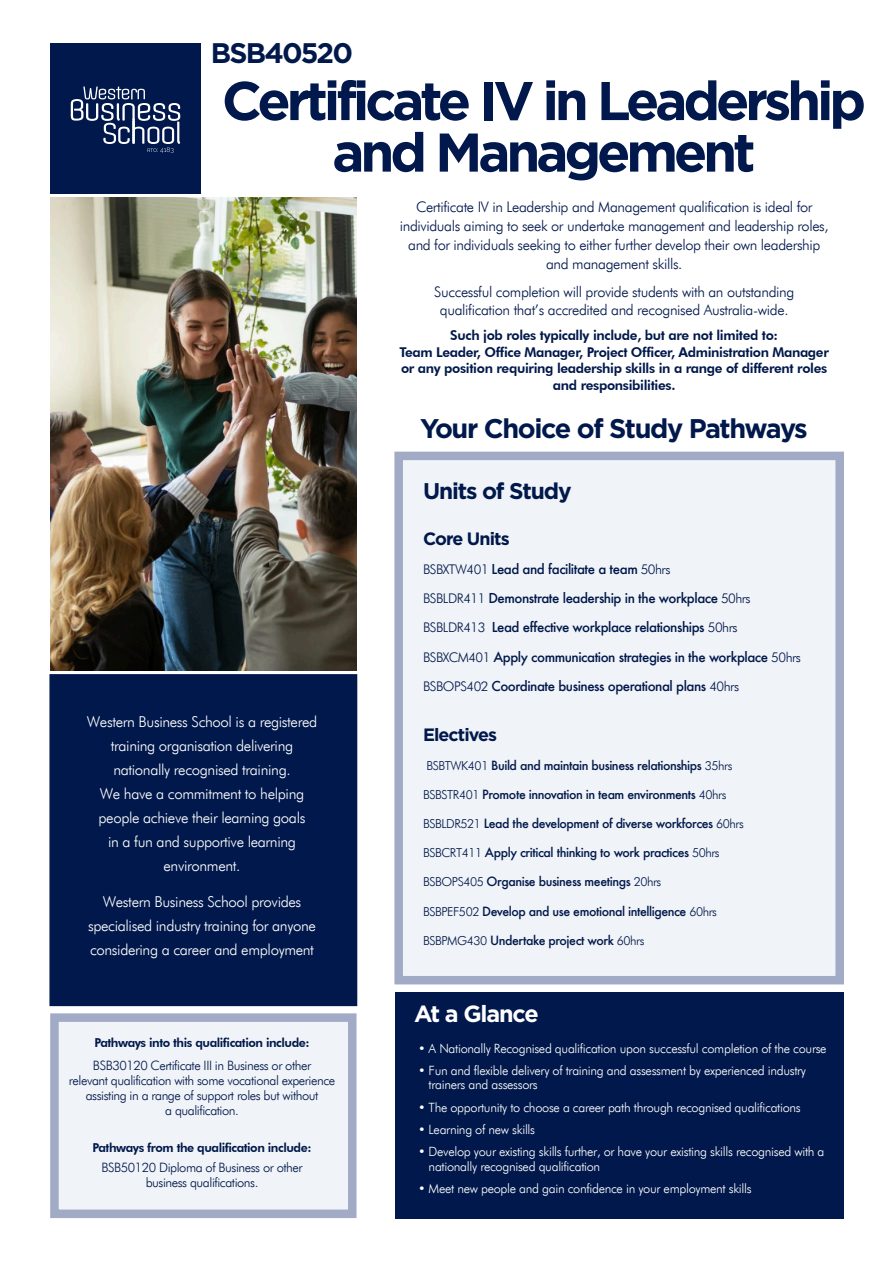
<style>
.page{position:relative;width:893px;height:1263px;background:#fff}
.page>*{position:absolute;margin:0;border:0;box-sizing:border-box;transform-origin:0 0}
.t1{font:700 54.45px/51.6px "Gotham";letter-spacing:-.075em;color:#00184b;text-align:center}
.t2{font:700 28.35px "Gotham";letter-spacing:-.065em;color:#00184b}
.t3{font:700 27px "Gotham";letter-spacing:-.05em;color:#00184b}
.t4{font:700 23.4px "Gotham";letter-spacing:-.05em;color:#fff}
.t5{font:700 22.65px "Gotham";letter-spacing:-.05em;color:#00184b}
.t6{font:700 17.85px "Gotham";letter-spacing:-.05em;color:#00184b}
.t7{font:300 15px/24px "Futura BT";letter-spacing:-.025em;color:#fff;text-align:center}
.t8{font:300 14.55px/19px "Futura BT";letter-spacing:-.025em;color:#00184b;text-align:center}
.t9{font:800 13.5px/16.5px "Futura BT";letter-spacing:-.025em;color:#00184b;text-align:center}
.t10{font:500 13.35px "Futura";letter-spacing:-.035em;color:#00184b}
.t11{font:300 12.9px/15px "Futura BT";letter-spacing:-.035em;color:#00184b;text-align:center}
.t12{font:300 12.75px/14.2px "Futura BT";letter-spacing:-.025em;color:#fff}
.t13{font:500 12.3px "Futura";letter-spacing:-.035em;color:#00184b}
.t14{font:800 12.3px "Futura BT";letter-spacing:-.035em;color:#00184b}
.s1{font-family:"Futura BT";font-weight:300}
</style>
<div class="page">
<div style="left:49px;top:674px;width:308px;height:332px;background:#00184b;border:2px solid #00184b"></div>
<div style="left:396px;top:992px;width:448px;height:226px;background:#00184b"></div>
<div style="left:394px;top:452px;width:450px;height:532px;background:#f0f3f7;border:9px solid #a2abc5"></div>
<div style="left:50px;top:1013px;width:307px;height:205px;background:#f0f3f7;border:9px solid #a2abc5"></div>
<img style="left:50px;top:198px;width:307px;height:472px">
<div style="left:50px;top:43px;width:150px;height:150px;background:#00184b"></div>
<svg style="left:71px;top:86px;width:109px;height:67px"></svg>
<p class="t2" style="left:211px;top:35px;width:144px">BSB40520</p>
<p class="t1" style="left:222px;top:75px;width:646px">Certificate IV in Leadership and Management</p>
<p class="t8" style="left:400px;top:197px;width:430px">Certificate IV in Leadership and Management qualification is ideal for individuals aiming to seek or undertake management and leadership roles, and for individuals seeking to either further develop their own leadership and management skills.</p>
<p class="t8" style="left:434px;top:282px;width:362px">Successful completion will provide students with an outstanding qualification that’s accredited and recognised Australia-wide.</p>
<p class="t9" style="left:400px;top:327px;width:431px">Such job roles typically include, but are not limited to:<br>Team Leader, Office Manager, Project Officer, Administration Manager or any position requiring leadership skills in a range of different roles and responsibilities.</p>
<p class="t7" style="left:87px;top:709px;width:232px">Western Business School is a registered training organisation delivering nationally recognised training.<br>We have a commitment to helping people achieve their learning goals<br>in a fun and supportive learning environment.</p>
<p class="t7" style="left:88px;top:890px;width:229px">Western Business School provides specialised industry training for anyone considering a career and employment</p>
<p class="t14" style="left:94px;top:1035px;width:217px">Pathways into this qualification include:</p>
<p class="t11" style="left:69px;top:1058px;width:268px">BSB30120 Certificate III in Business or other<br>relevant qualification with some vocational experience assisting in a range of support roles but without<br>a qualification.</p>
<p class="t14" style="left:93px;top:1140px;width:220px">Pathways from the qualification include:</p>
<p class="t11" style="left:102px;top:1160px;width:203px">BSB50120 Diploma of Business or other business qualifications.</p>
<p class="t3" style="left:420px;top:410px;width:389px">Your Choice of Study Pathways</p>
<p class="t5" style="left:423px;top:476px;width:150px">Units of Study</p>
<p class="t6" style="left:423px;top:527px;width:88px">Core Units</p>
<p class="t10" style="left:423px;top:560px;width:249px"><span class="s1">BSBXTW401</span> Lead and facilitate a team <span class="s1">50hrs</span></p>
<p class="t10" style="left:423px;top:589px;width:329px"><span class="s1">BSBLDR411</span> Demonstrate leadership in the workplace <span class="s1">50hrs</span></p>
<p class="t10" style="left:423px;top:618px;width:316px"><span class="s1">BSBLDR413</span> Lead effective workplace relationships <span class="s1">50hrs</span></p>
<p class="t10" style="left:423px;top:647px;width:379px"><span class="s1">BSBXCM401</span> Apply communication strategies in the workplace <span class="s1">50hrs</span></p>
<p class="t10" style="left:423px;top:677px;width:318px"><span class="s1">BSBOPS402</span> Coordinate business operational plans <span class="s1">40hrs</span></p>
<p class="t6" style="left:423px;top:723px;width:76px">Electives</p>
<p class="t13" style="left:426px;top:757px;width:308px"><span class="s1">BSBTWK401</span> Build and maintain business relationships <span class="s1">35hrs</span></p>
<p class="t13" style="left:423px;top:786px;width:305px"><span class="s1">BSBSTR401</span> Promote innovation in team environments <span class="s1">40hrs</span></p>
<p class="t13" style="left:423px;top:815px;width:322px"><span class="s1">BSBLDR521</span> Lead the development of diverse workforces <span class="s1">60hrs</span></p>
<p class="t13" style="left:423px;top:844px;width:298px"><span class="s1">BSBCRT411</span> Apply critical thinking to work practices <span class="s1">50hrs</span></p>
<p class="t13" style="left:423px;top:873px;width:240px"><span class="s1">BSBOPS405</span> Organise business meetings <span class="s1">20hrs</span></p>
<p class="t13" style="left:423px;top:902px;width:295px"><span class="s1">BSBPEF502</span> Develop and use emotional intelligence <span class="s1">60hrs</span></p>
<p class="t13" style="left:423px;top:932px;width:223px"><span class="s1">BSBPMG430</span> Undertake project work <span class="s1">60hrs</span></p>
<p class="t4" style="left:414px;top:999px;width:126px">At a Glance</p>
<p class="t12" style="left:418px;top:1041px;width:410px">• A Nationally Recognised qualification upon successful completion of the course</p>
<p class="t12" style="left:429px;top:1063px;width:379px;text-indent:-11px">• Fun and flexible delivery of training and assessment by experienced industry trainers and assessors</p>
<p class="t12" style="left:418px;top:1100px;width:384px">• The opportunity to choose a career path through recognised qualifications</p>
<p class="t12" style="left:418px;top:1122px;width:119px">• Learning of new skills</p>
<p class="t12" style="left:429px;top:1144px;width:397px;text-indent:-11px">• Develop your existing skills further, or have your existing skills recognised with a nationally recognised qualification</p>
<p class="t12" style="left:418px;top:1181px;width:335px">• Meet new people and gain confidence in your employment skills</p>
</div>
